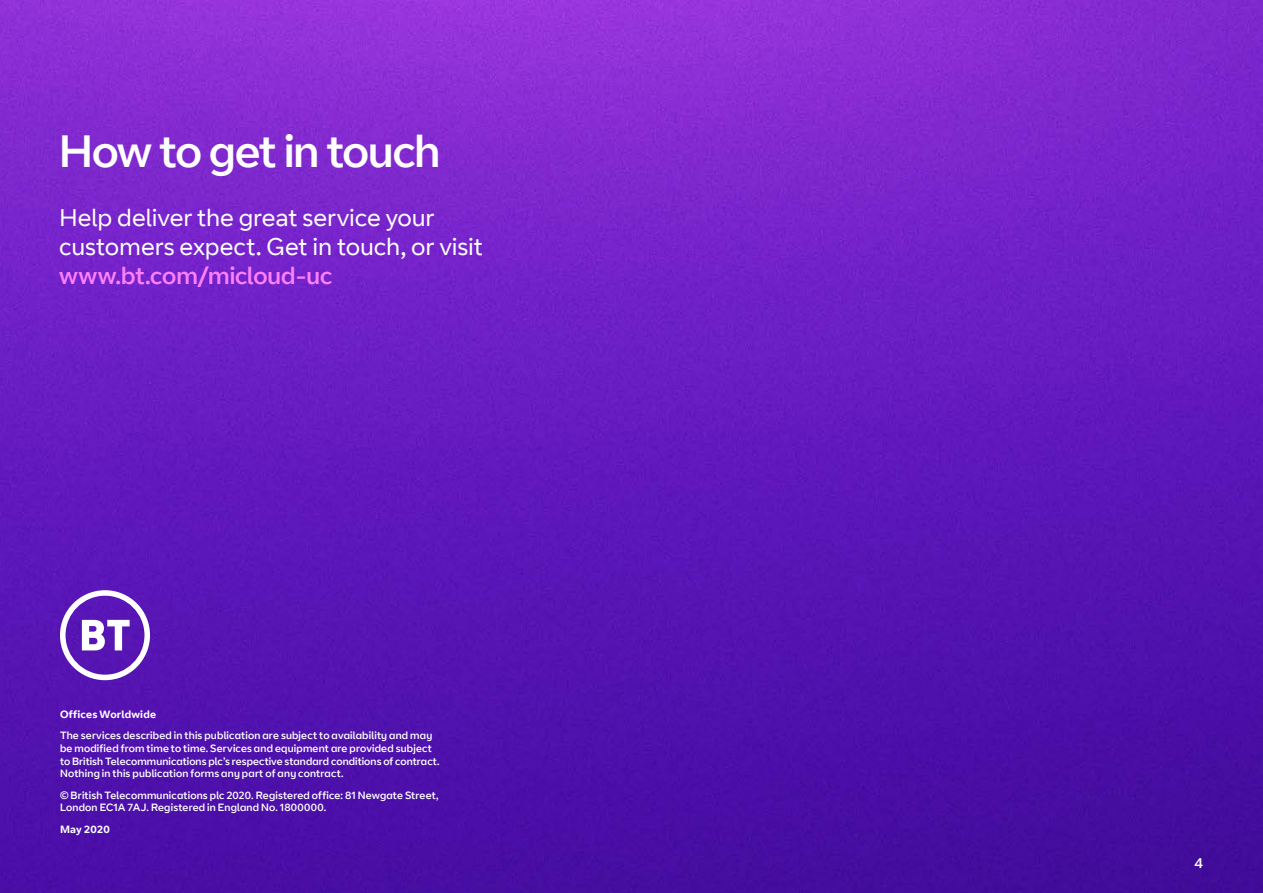
<style>
.page{position:relative;width:1263px;height:893px;background:#fff}
.page>*{position:absolute;margin:0;border:0;box-sizing:border-box;transform-origin:0 0}
.t1{font:45px "BT Curve Headline";letter-spacing:-.025em;color:#fff}
.t2{font:24px/28.8px "BT Curve";letter-spacing:-.005em;color:#fff}
.t3{font:24px "BT Curve Headline";color:#ff80ff}
.t4{font:14.25px "BT Curve Headline";color:#fff}
.t5{font:10.5px/12.6px "BT Curve Headline";letter-spacing:.015em;color:#fff}
.t6{font:700 10.5px "BT Curve";letter-spacing:.02em;color:#fff}
</style>
<div class="page">
<img style="left:0;top:0;width:1263px;height:893px">
<svg style="left:60px;top:590px;width:90px;height:90px"></svg>
<h1 class="t1" style="left:59px;top:125px;width:383px">How to get in touch</h1>
<h2 class="t2" style="left:59px;top:204px;width:426px">Help deliver the great service your customers expect. Get in touch, or visit</h2>
<h2 class="t3" style="left:59px;top:261px;width:275px">www.bt.com/micloud-uc</h2>
<p class="t6" style="left:60px;top:708px;width:98px">Offices Worldwide</p>
<p class="t5" style="left:60px;top:730px;width:381px">The services described in this publication are subject to availability and may be modified from time to time. Services and equipment are provided subject to British Telecommunications plc’s respective standard conditions of contract.<br>Nothing in this publication forms any part of any contract.</p>
<p class="t5" style="left:60px;top:789px;width:380px">© British Telecommunications plc 2020. Registered office: 81 Newgate Street,<br>London EC1A 7AJ. Registered in England No. 1800000.</p>
<p class="t6" style="left:60px;top:823px;width:51px">May 2020</p>
<h3 class="t4" style="left:1194px;top:855px;width:10px">4</h3>
</div>
